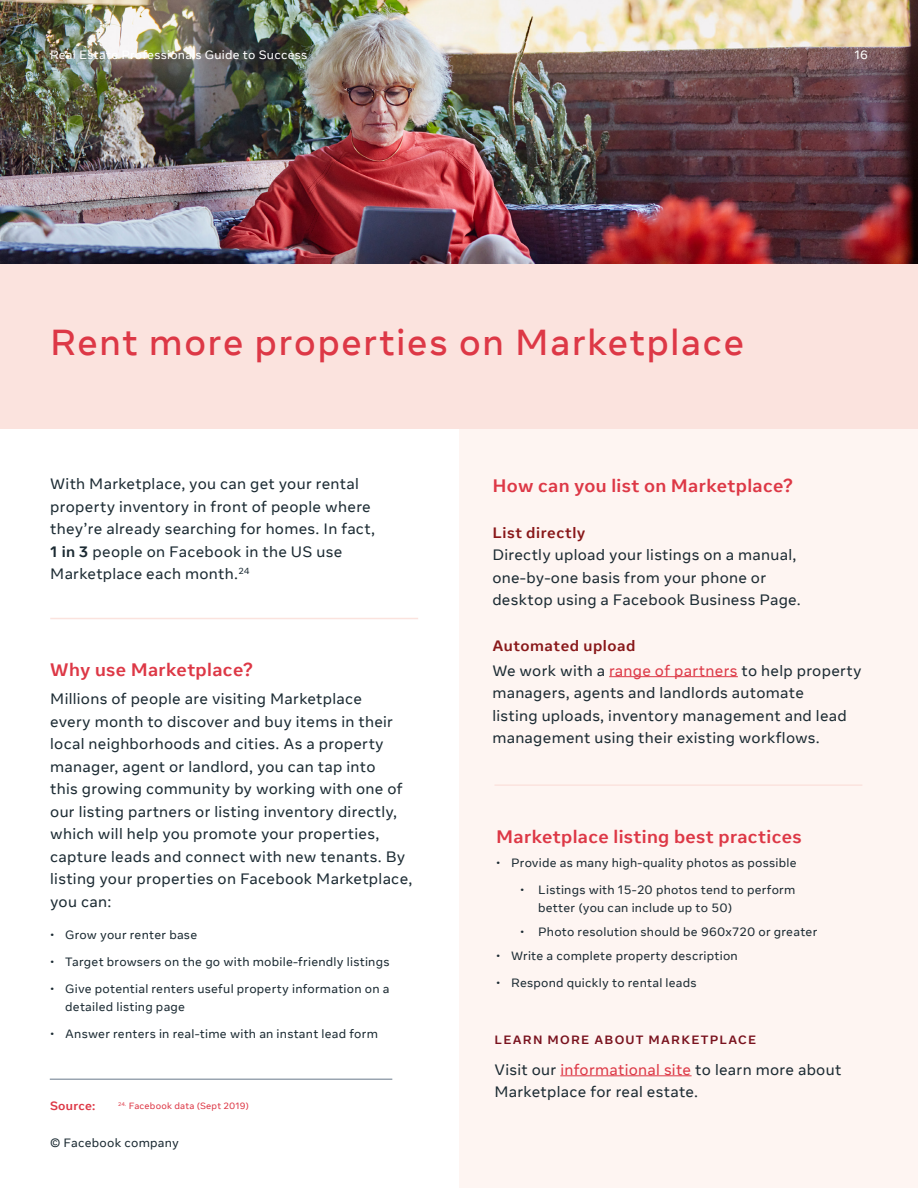
<style>
.page{position:relative;width:918px;height:1188px;background:#fff}
.page>*{position:absolute;margin:0;border:0;box-sizing:border-box;transform-origin:0 0}
.t1{font:500 36px "Optimistic Display";letter-spacing:.05em;color:#dd3846}
.t2{font:700 18px "Optimistic Text";letter-spacing:.02em;color:#dd3846}
.t3{font:15px/22.5px "Optimistic Text";letter-spacing:.02em;color:#1c2b33}
.t4{font:700 15px "Optimistic Text";letter-spacing:.035em;color:#89181a}
.t5{font:12px/18px "Optimistic Text";letter-spacing:.02em;color:#1c2b33}
.t6{font:12px "Optimistic Text";letter-spacing:.02em;color:#fff}
.t7{font:700 12px "Optimistic Text";letter-spacing:.1em;color:#79121e}
.t8{font:700 12px "Optimistic Text";letter-spacing:.02em;color:#dd3846}
.t9{font:9px "Optimistic Text";letter-spacing:.02em;color:#dd3846}
.t10{font:5.25px "Optimistic Text";color:#dd3846}
.s1{font-weight:700}
.s2{font-weight:700;color:#89181a}
.s3{color:#dd3846}
</style>
<div class="page">
<img style="left:0;top:0;width:918px;height:264px">
<div style="left:0;top:264px;width:918px;height:165px;background:#fbe3de"></div>
<div style="left:459px;top:429px;width:459px;height:759px;background:#fef5f2"></div>
<hr style="left:560px;top:1075px;width:132px;height:1px;background:#dd3846">
<hr style="left:494px;top:784px;width:368px;height:2px;background:#fbe3de">
<hr style="left:609px;top:676px;width:129px;height:1px;background:#dd3846">
<hr style="left:50px;top:618px;width:368px;height:1px;background:#fbe3de">
<hr style="left:50px;top:1079px;width:342px;height:1px;background:#67788a">
<p class="t6" style="left:50px;top:47px;width:259px">Real Estate Professionals Guide to Success</p>
<p class="t6" style="left:854px;top:47px;width:15px">16</p>
<h1 class="t1" style="left:50px;top:321px;width:695px">Rent more properties on Marketplace</h1>
<p class="t3" style="left:50px;top:473px;width:326px">With Marketplace, you can get your rental property inventory in front of people where they’re already searching for homes. In fact, <span class="s1">1 in 3</span> people on Facebook in the US use Marketplace each month.<sup>24</sup></p>
<p class="t2" style="left:50px;top:658px;width:204px">Why use Marketplace?</p>
<p class="t3" style="left:50px;top:688px;width:364px">Millions of people are visiting Marketplace<br>every month to discover and buy items in their local neighborhoods and cities. As a property manager, agent or landlord, you can tap into<br>this growing community by working with one of our listing partners or listing inventory directly, which will help you promote your properties, capture leads and connect with new tenants. By listing your properties on Facebook Marketplace, you can:</p>
<p class="t5" style="left:50px;top:926px;width:148px">• Grow your renter base</p>
<p class="t5" style="left:50px;top:953px;width:341px">• Target browsers on the go with mobile-friendly listings</p>
<p class="t5" style="left:65px;top:980px;width:326px;text-indent:-15px">• Give potential renters useful property information on a detailed listing page</p>
<p class="t5" style="left:50px;top:1025px;width:329px">• Answer renters in real-time with an instant lead form</p>
<p class="t8" style="left:50px;top:1098px;width:47px">Source:</p>
<p class="t9" style="left:129px;top:1100px;width:122px">Facebook data (Sept 2019)</p>
<p class="t10" style="left:118px;top:1101px;width:10px">24.</p>
<p class="t5" style="left:50px;top:1134px;width:130px">© Facebook company</p>
<p class="t2" style="left:492px;top:474px;width:302px">How can you list on Marketplace?</p>
<p class="t4" style="left:492px;top:523px;width:95px">List directly</p>
<p class="t3" style="left:492px;top:544px;width:310px">Directly upload your listings on a manual, one-by-one basis from your phone or desktop using a Facebook Business Page.</p>
<p class="t3" style="left:492px;top:634px;width:371px;line-height:24.3px"><span class="s2">Automated upload<br></span>We work with a <span class="s3">range of partners</span> to help property</p>
<p class="t3" style="left:492px;top:682px;width:356px">managers, agents and landlords automate listing uploads, inventory management and lead management using their existing workflows.</p>
<p class="t2" style="left:496px;top:826px;width:307px">Marketplace listing best practices</p>
<p class="t5" style="left:496px;top:854px;width:302px">• Provide as many high-quality photos as possible</p>
<p class="t5" style="left:538px;top:881px;width:259px;text-indent:-18px">• Listings with 15-20 photos tend to perform better (you can include up to 50)</p>
<p class="t5" style="left:520px;top:923px;width:299px">• Photo resolution should be 960x720 or greater</p>
<p class="t5" style="left:496px;top:947px;width:243px">• Write a complete property description</p>
<p class="t5" style="left:496px;top:974px;width:202px">• Respond quickly to rental leads</p>
<p class="t7" style="left:494px;top:1032px;width:263px">LEARN MORE ABOUT MARKETPLACE</p>
<p class="t3" style="left:494px;top:1059px;width:348px">Visit our <span class="s3">informational site</span> to learn more about<br>Marketplace for real estate.</p>
</div>
